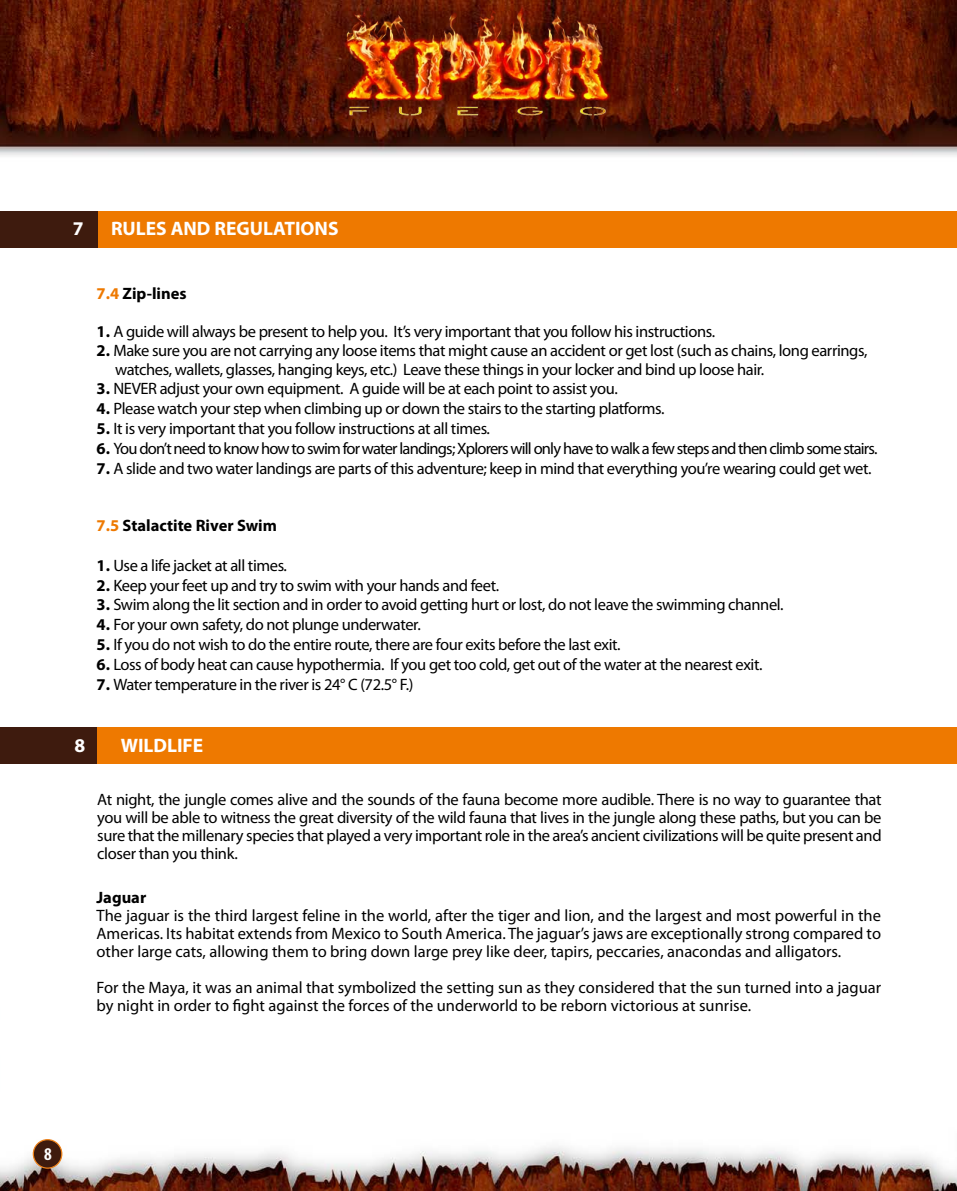
<style>
.page{position:relative;width:957px;height:1191px;background:#fff}
.page>*{position:absolute;margin:0;border:0;box-sizing:border-box;transform-origin:0 0}
.t1{font:700 19.5px "Myriad Pro";color:#fff}
.t2{font:700 condensed 18px "Myriad Pro";color:#fff}
.t3{font:16.5px/18px "Myriad Pro";letter-spacing:-.025em;color:#000;text-align:justify}
.t4{font:16.5px/18px "Myriad Pro";color:#000}
.t5{font:16.5px "Myriad Pro";letter-spacing:-.05em;color:#000}
.t6{font:700 16.5px "Myriad Pro";color:#000}
.s1{color:#ee7900}
.s2{font-weight:700}
</style>
<div class="page">
<img style="left:0;top:0;width:957px;height:1191px">
<svg style="left:33px;top:1139px;width:29px;height:29px"></svg>
<img style="left:328px;top:0;width:297px;height:133px">
<div style="left:0;top:211px;width:109px;height:36px;background:#3e1b0e"></div>
<div style="left:98px;top:211px;width:859px;height:36px;background:#ee7900"></div>
<div style="left:0;top:727px;width:108px;height:36px;background:#3e1b0e"></div>
<div style="left:97px;top:727px;width:860px;height:36px;background:#ee7900"></div>
<p class="t1" style="left:73px;top:216px;width:12px">7</p>
<p class="t1" style="left:111px;top:216px;width:229px">RULES AND REGULATIONS</p>
<p class="t6" style="left:97px;top:282px;width:92px"><span class="s1">7.4</span> Zip-lines</p>
<p class="t3" style="left:97px;top:322px;width:620px"><span class="s2">1.</span> A guide will always be present to help you. It’s very important that you follow his instructions.</p>
<p class="t3" style="left:115px;top:342px;width:754px;text-indent:-19px"><span class="s2">2.</span> Make sure you are not carrying any loose items that might cause an accident or get lost (such as chains, long earrings, watches, wallets, glasses, hanging keys, etc.) Leave these things in your locker and bind up loose hair.</p>
<p class="t3" style="left:97px;top:379px;width:523px"><span class="s2">3.</span> NEVER adjust your own equipment. A guide will be at each point to assist you.</p>
<p class="t3" style="left:97px;top:399px;width:569px"><span class="s2">4.</span> Please watch your step when climbing up or down the stairs to the starting platforms.</p>
<p class="t3" style="left:97px;top:419px;width:395px"><span class="s2">5.</span> It is very important that you follow instructions at all times.</p>
<p class="t5" style="left:97px;top:438px;width:782px"><span class="s2">6.</span> You don’t need to know how to swim for water landings; Xplorers will only have to walk a few steps and then climb some stairs.</p>
<p class="t3" style="left:97px;top:459px;width:776px"><span class="s2">7.</span> A slide and two water landings are parts of this adventure; keep in mind that everything you’re wearing could get wet.</p>
<p class="t6" style="left:97px;top:515px;width:182px"><span class="s1">7.5</span> Stalactite River Swim</p>
<p class="t3" style="left:97px;top:556px;width:192px"><span class="s2">1.</span> Use a life jacket at all times.</p>
<p class="t3" style="left:97px;top:576px;width:404px"><span class="s2">2.</span> Keep your feet up and try to swim with your hands and feet.</p>
<p class="t3" style="left:97px;top:595px;width:688px"><span class="s2">3.</span> Swim along the lit section and in order to avoid getting hurt or lost, do not leave the swimming channel.</p>
<p class="t3" style="left:97px;top:615px;width:326px"><span class="s2">4.</span> For your own safety, do not plunge underwater.</p>
<p class="t3" style="left:97px;top:635px;width:525px"><span class="s2">5.</span> If you do not wish to do the entire route, there are four exits before the last exit.</p>
<p class="t3" style="left:97px;top:655px;width:667px"><span class="s2">6.</span> Loss of body heat can cause hypothermia. If you get too cold, get out of the water at the nearest exit.</p>
<p class="t3" style="left:97px;top:675px;width:318px"><span class="s2">7.</span> Water temperature in the river is 24° C (72.5° F.)</p>
<p class="t1" style="left:75px;top:733px;width:12px">8</p>
<p class="t1" style="left:121px;top:733px;width:84px">WILDLIFE</p>
<p class="t3" style="left:97px;top:790px;width:786px">At night, the jungle comes alive and the sounds of the fauna become more audible. There is no way to guarantee that you will be able to witness the great diversity of the wild fauna that lives in the jungle along these paths, but you can be sure that the millenary species that played a very important role in the area’s ancient civilizations will be quite present and closer than you think.</p>
<p class="t6" style="left:97px;top:886px;width:51px">Jaguar</p>
<p class="t3" style="left:97px;top:906px;width:786px">The jaguar is the third largest feline in the world, after the tiger and lion, and the largest and most powerful in the Americas. Its habitat extends from Mexico to South America. The jaguar’s jaws are exceptionally strong compared to other large cats, allowing them to bring down large prey like deer, tapirs, peccaries, anacondas and alligators.</p>
<p class="t4" style="left:97px;top:978px;width:786px">For the Maya, it was an animal that symbolized the setting sun as they considered that the sun turned into a jaguar by night in order to fight against the forces of the underworld to be reborn victorious at sunrise.</p>
<p class="t2" style="left:44px;top:1142px;width:9px">8</p>
</div>
